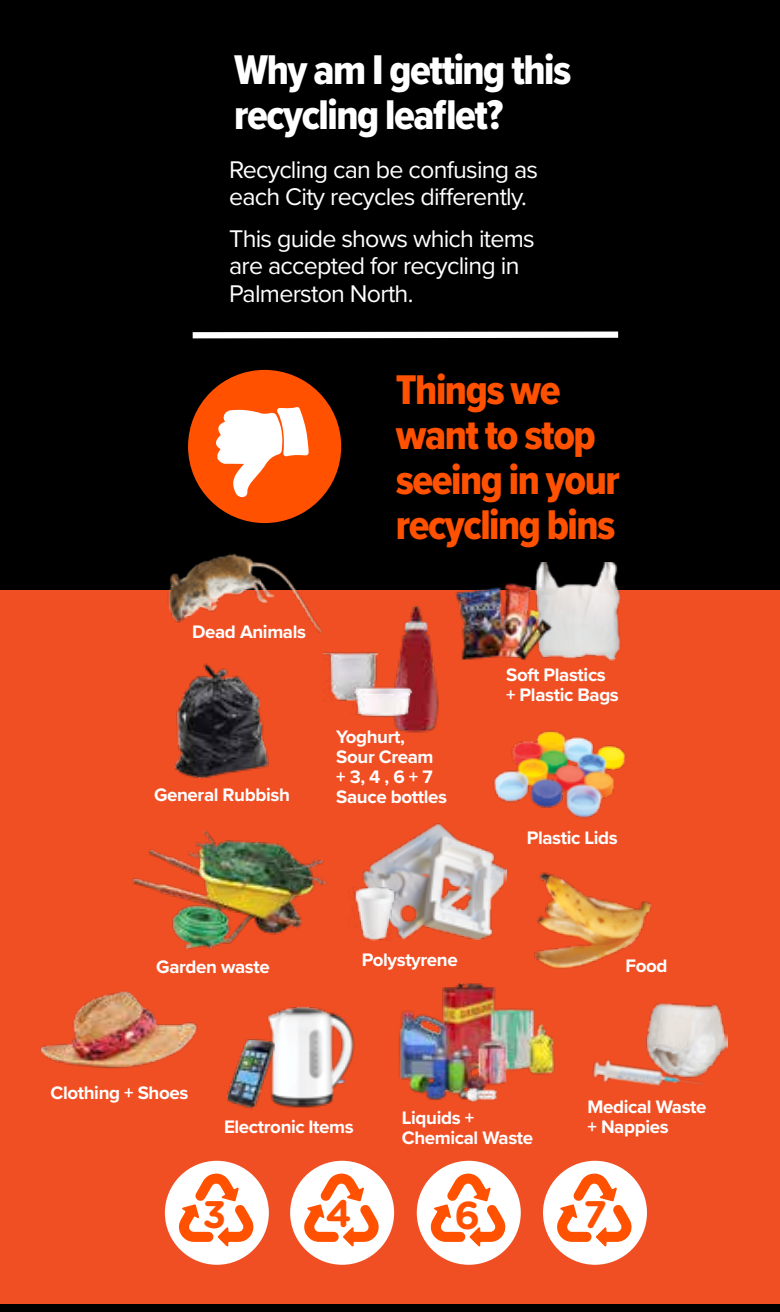
<style>
.page{position:relative;width:780px;height:1312px;background:#fff}
.page>*{position:absolute;margin:0;border:0;box-sizing:border-box;transform-origin:0 0}
.t1{font:43px/45px "Proxima Nova Cond Extrabld";letter-spacing:-.035em;color:#ff5100}
.t2{font:43px/45px "Proxima Nova Cond Extrabld";letter-spacing:-.035em;color:#fff}
.t3{font:700 38.75px "Gotham Rounded";color:#ff5100}
.t4{font:700 38.25px "Gotham Rounded";color:#ff5100}
.t5{font:25px/27.5px "Proxima Nova";letter-spacing:-.03em;color:#fff}
.t6{font:700 18.75px/20px "Proxima Nova";letter-spacing:-.02em;color:#fff}
</style>
<div class="page">
<div style="left:0;top:0;width:780px;height:1311px;background:#000"></div>
<div style="left:0;top:590px;width:780px;height:709px;background:#f04e23"></div>
<img style="left:520px;top:562px;width:101px;height:98px">
<img style="left:592px;top:1059px;width:110px;height:27px">
<img style="left:399px;top:983px;width:156px;height:119px">
<img style="left:132px;top:831px;width:195px;height:118px">
<img style="left:267px;top:1006px;width:88px;height:102px">
<img style="left:227px;top:1036px;width:51px;height:73px">
<img style="left:174px;top:663px;width:95px;height:115px">
<img style="left:455px;top:576px;width:102px;height:83px">
<img style="left:362px;top:823px;width:144px;height:116px">
<img style="left:352px;top:886px;width:50px;height:54px">
<div style="left:165px;top:1160px;width:104px;height:104px;background:#fff;border-radius:50%"></div>
<svg style="left:179px;top:1173px;width:75px;height:73px"></svg>
<div style="left:543px;top:1160px;width:104px;height:104px;background:#fff;border-radius:50%"></div>
<svg style="left:556px;top:1173px;width:76px;height:73px"></svg>
<div style="left:290px;top:1160px;width:104px;height:104px;background:#fff;border-radius:50%"></div>
<svg style="left:304px;top:1173px;width:76px;height:73px"></svg>
<div style="left:417px;top:1160px;width:103px;height:104px;background:#fff;border-radius:50%"></div>
<svg style="left:430px;top:1173px;width:76px;height:73px"></svg>
<img style="left:40px;top:990px;width:158px;height:79px">
<img style="left:641px;top:1003px;width:86px;height:78px">
<img style="left:323px;top:652px;width:27px;height:49px">
<img style="left:350px;top:603px;width:130px;height:130px">
<img style="left:350px;top:685px;width:65px;height:32px">
<img style="left:534px;top:872px;width:118px;height:97px">
<img style="left:167px;top:553px;width:156px;height:80px">
<img style="left:456px;top:697px;width:170px;height:149px">
<div style="left:188px;top:370px;width:153px;height:153px;background:#ff5100;border-radius:50%"></div>
<svg style="left:216px;top:407px;width:93px;height:90px"></svg>
<div style="left:193px;top:331px;width:425px;height:7px;background:#fff"></div>
<h1 class="t2" style="left:234px;top:46px;width:338px">Why am I getting this recycling leaflet?</h1>
<h3 class="t5" style="left:229px;top:154px;width:310px">Recycling can be confusing as each City recycles differently.</h3>
<h3 class="t5" style="left:229px;top:223px;width:307px">This guide shows which items are accepted for recycling in<br>Palmerston North.</h3>
<h1 class="t1" style="left:396px;top:366px;width:225px">Things we want to stop seeing in your recycling bins</h1>
<p class="t6" style="left:192px;top:621px;width:115px">Dead Animals</p>
<p class="t6" style="left:154px;top:784px;width:137px">General Rubbish</p>
<p class="t6" style="left:336px;top:726px;width:112px">Yoghurt,<br>Sour Cream + 3, 4 , 6 + 7<br>Sauce bottles</p>
<p class="t6" style="left:506px;top:664px;width:114px">Soft Plastics + Plastic Bags</p>
<p class="t6" style="left:526px;top:826px;width:93px">Plastic Lids</p>
<p class="t6" style="left:156px;top:955px;width:115px">Garden waste</p>
<p class="t6" style="left:362px;top:948px;width:98px">Polystyrene</p>
<p class="t6" style="left:51px;top:1081px;width:139px">Clothing + Shoes</p>
<p class="t6" style="left:224px;top:1116px;width:131px">Electronic Items</p>
<p class="t6" style="left:402px;top:1106px;width:133px">Liquids +<br>Chemical Waste</p>
<p class="t6" style="left:625px;top:955px;width:44px">Food</p>
<p class="t6" style="left:587px;top:1095px;width:121px">Medical Waste + Nappies</p>
<h3 class="t4" style="left:202px;top:1186px;width:25px">3</h3>
<h3 class="t4" style="left:325px;top:1184px;width:28px">4</h3>
<h2 class="t3" style="left:454px;top:1186px;width:27px">6</h2>
<h3 class="t4" style="left:583px;top:1186px;width:25px">7</h3>
</div>
